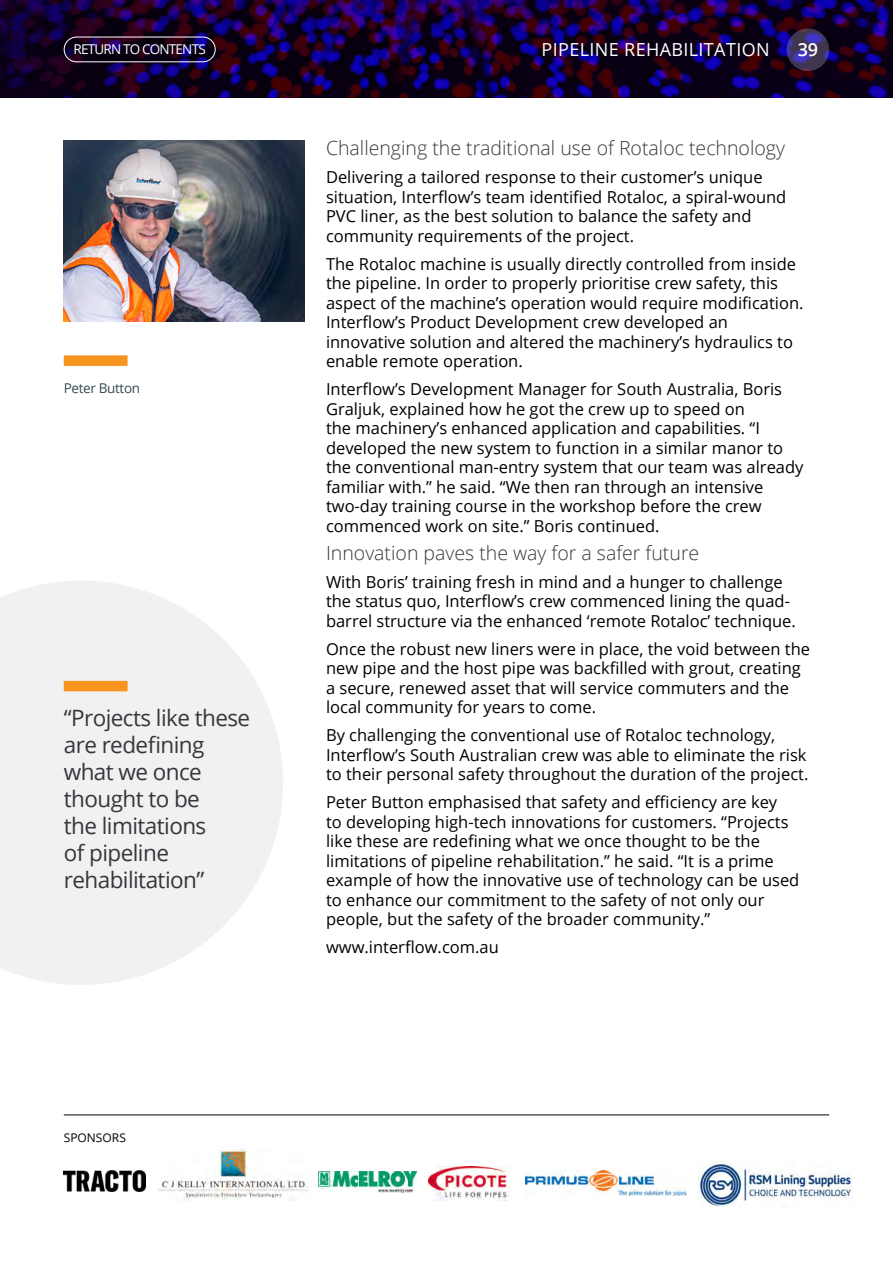
<style>
.page{position:relative;width:893px;height:1263px;background:#fff}
.page>*{position:absolute;margin:0;border:0;box-sizing:border-box;transform-origin:0 0}
.t1{font:22.5px/27px "Open Sans";letter-spacing:-.025em;color:#38363d}
.t2{font:300 19.5px "Open Sans";color:#38363d}
.t3{font:18px "Open Sans";letter-spacing:.02em;color:#fff}
.t4{font:600 18px "Open Sans";color:#fff}
.t5{font:16.5px/19.5px "Open Sans";color:#000}
.t6{font:13.5px "Open Sans";letter-spacing:-.06em;color:#fff}
.t7{font:13.5px "Open Sans";letter-spacing:-.025em;color:#354b54}
.t8{font:12px "Open Sans";color:#000}
</style>
<div class="page">
<svg style="left:0;top:0;width:893px;height:98px;background:#160032"></svg>
<svg style="left:787px;top:28px;width:42px;height:43px"></svg>
<hr style="left:64px;top:1114px;width:765px;height:1px;background:#000">
<div style="left:64px;top:37px;width:152px;height:25px;border:1px solid #fff;border-radius:12px"></div>
<img style="left:428px;top:1166px;width:82px;height:35px">
<img style="left:526px;top:1170px;width:161px;height:26px">
<img style="left:698px;top:1161px;width:154px;height:47px">
<img style="left:159px;top:1150px;width:149px;height:50px">
<svg style="left:318px;top:1171px;width:98px;height:22px"></svg>
<img style="left:318px;top:1172px;width:98px;height:20px">
<img style="left:64px;top:1170px;width:81px;height:21px">
<svg style="left:0;top:581px;width:283px;height:404px;fill:#f1f1f1"></svg>
<div style="left:64px;top:681px;width:64px;height:10px;background:#f7941d"></div>
<img style="left:64px;top:140px;width:241px;height:181px">
<div style="left:64px;top:355px;width:64px;height:11px;background:#f7941d"></div>
<p class="t6" style="left:74px;top:40px;width:134px">RETURN TO CONTENTS</p>
<p class="t3" style="left:542px;top:37px;width:230px">PIPELINE REHABILITATION</p>
<p class="t4" style="left:798px;top:37px;width:22px">39</p>
<p class="t7" style="left:64px;top:379px;width:78px">Peter Button</p>
<p class="t1" style="left:64px;top:703px;width:188px">“Projects like these are redefining what we once thought to be<br>the limitations<br>of pipeline rehabilitation”</p>
<p class="t8" style="left:64px;top:1130px;width:64px">SPONSORS</p>
<p class="t2" style="left:326px;top:135px;width:460px">Challenging the traditional use of Rotaloc technology</p>
<p class="t5" style="left:326px;top:167px;width:462px">Delivering a tailored response to their customer’s unique situation, Interflow’s team identified Rotaloc, a spiral-wound PVC liner, as the best solution to balance the safety and community requirements of the project.</p>
<p class="t5" style="left:326px;top:254px;width:479px">The Rotaloc machine is usually directly controlled from inside the pipeline. In order to properly prioritise crew safety, this aspect of the machine’s operation would require modification.<br>Interflow’s Product Development crew developed an innovative solution and altered the machinery’s hydraulics to enable remote operation.</p>
<p class="t5" style="left:326px;top:379px;width:479px">Interflow’s Development Manager for South Australia, Boris Graljuk, explained how he got the crew up to speed on<br>the machinery’s enhanced application and capabilities. “I developed the new system to function in a similar manor to the conventional man-entry system that our team was already familiar with.” he said. “We then ran through an intensive two-day training course in the workshop before the crew commenced work on site.” Boris continued.</p>
<p class="t2" style="left:326px;top:539px;width:375px">Innovation paves the way for a safer future</p>
<p class="t5" style="left:326px;top:572px;width:471px">With Boris’ training fresh in mind and a hunger to challenge the status quo, Interflow’s crew commenced lining the quad&shy;barrel structure via the enhanced ‘remote Rotaloc’ technique.</p>
<p class="t5" style="left:326px;top:639px;width:486px">Once the robust new liners were in place, the void between the new pipe and the host pipe was backfilled with grout, creating a secure, renewed asset that will service commuters and the local community for years to come.</p>
<p class="t5" style="left:326px;top:725px;width:484px">By challenging the conventional use of Rotaloc technology,<br>Interflow’s South Australian crew was able to eliminate the risk to their personal safety throughout the duration of the project.</p>
<p class="t5" style="left:326px;top:792px;width:475px">Peter Button emphasised that safety and efficiency are key<br>to developing high-tech innovations for customers. “Projects like these are redefining what we once thought to be the limitations of pipeline rehabilitation.” he said. “It is a prime example of how the innovative use of technology can be used to enhance our commitment to the safety of not only our people, but the safety of the broader community.”</p>
<p class="t5" style="left:326px;top:937px;width:174px">www.interflow.com.au</p>
</div>
